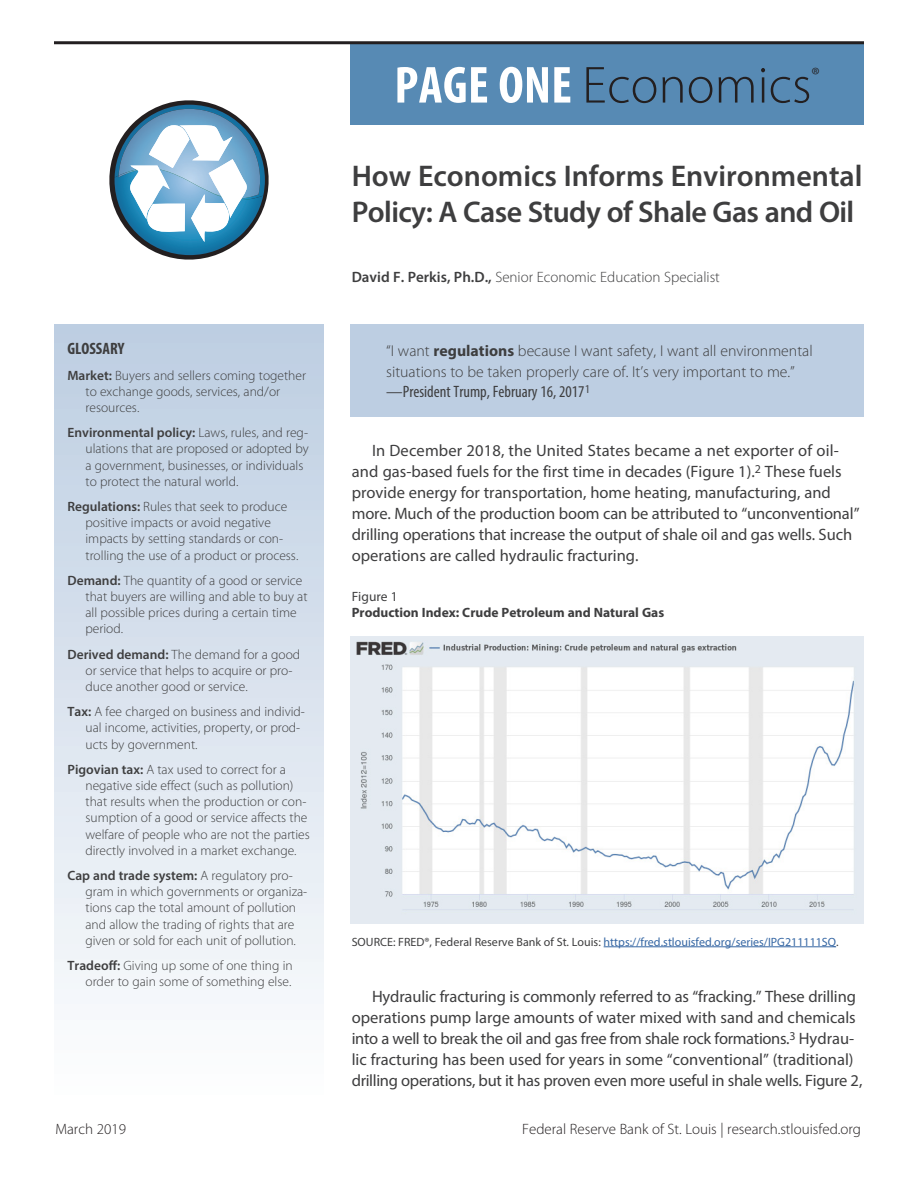
<style>
.page{position:relative;width:918px;height:1188px;background:#fff}
.page>*{position:absolute;margin:0;border:0;box-sizing:border-box;transform-origin:0 0}
.t1{font:300 52.5px "Myriad Pro";color:#231f20}
.Text_NEW{font:600 30px/36px "Myriad Pro";color:#3e3e3f}
.t2{font:300 21px "Myriad Pro";color:#231f20}
.Text_NEW-2{font:16.5px/21px "Myriad Pro";color:#3e3e3f}
.Text{font:condensed 16.5px "Myriad Pro";color:#3e3e3f}
.Text-2{font:700 condensed 16.5px "Myriad Pro";color:#3e3e3f}
.Text-3{font:300 15.75px/21px "Myriad Pro";color:#3e3e3f}
.t3{font:300 15px "Myriad Pro";color:#231f20}
.Text-4{font:300 15px "Myriad Pro";color:#3e3e3f}
.Glossary_Terms{font:300 13.5px/16.2px "Myriad Pro";color:#3e3e3f}
.Text-5{font:700 13.5px "Myriad Pro";color:#3e3e3f}
.Text-6{font:13.5px "Myriad Pro";color:#3e3e3f}
.Text-7{font:12px "Myriad Pro";color:#3667a4}
.s1{font-weight:700;font-stretch:condensed;color:#fff}
.s2{font-weight:600}
.s3{font-weight:700}
.s4{color:#3e3e3f}
</style>
<div class="page">
<div style="left:54px;top:324px;width:270px;height:774px;background:linear-gradient(to bottom,#bccde1,#fdfdfe)"></div>
<div style="left:350px;top:44px;width:514px;height:80px;background:#578ab4"></div>
<hr style="left:54px;top:41px;width:810px;height:3px;background:#231f20">
<div style="left:350px;top:324px;width:514px;height:93px;background:#bdcee2"></div>
<svg style="left:109px;top:100px;width:160px;height:160px"></svg>
<img style="left:350px;top:636px;width:514px;height:287px">
<hr style="left:604px;top:946px;width:232px;height:1px;background:#3667a4">
<p class="t1" style="left:394px;top:56px;width:419px"><span class="s1">PAGE ONE</span> Economics</p>
<p class="t2" style="left:812px;top:63px;width:10px">®</p>
<p class="Text_NEW" style="left:352px;top:157px;width:512px">How Economics Informs Environmental<br>Policy: A Case Study of Shale Gas and Oil</p>
<p class="Text-2" style="left:68px;top:339px;width:58px">GLOSSARY</p>
<p class="Glossary_Terms" style="left:86px;top:367px;width:222px;text-indent:-18px"><span class="s2">Market:</span> Buyers and sellers coming together to exchange goods, services, and/or resources.</p>
<p class="Glossary_Terms" style="left:86px;top:425px;width:225px;text-indent:-18px"><span class="s2">Environmental policy:</span> Laws, rules, and reg&shy;ulations that are proposed or adopted by a government, businesses, or individuals to protect the natural world.</p>
<p class="Glossary_Terms" style="left:86px;top:499px;width:214px;text-indent:-18px"><span class="s2">Regulations:</span> Rules that seek to produce positive impacts or avoid negative impacts by setting standards or con&shy;trolling the use of a product or process.</p>
<p class="Glossary_Terms" style="left:86px;top:572px;width:224px;text-indent:-18px"><span class="s2">Demand:</span> The quantity of a good or service that buyers are willing and able to buy at all possible prices during a certain time period.</p>
<p class="Glossary_Terms" style="left:86px;top:646px;width:216px;text-indent:-18px"><span class="s2">Derived demand:</span> The demand for a good or service that helps to acquire or pro&shy;duce another good or service.</p>
<p class="Glossary_Terms" style="left:86px;top:704px;width:221px;text-indent:-18px"><span class="s2">Tax:</span> A fee charged on business and individ&shy;ual income, activities, property, or prod&shy;ucts by government.</p>
<p class="Glossary_Terms" style="left:86px;top:761px;width:226px;text-indent:-18px"><span class="s2">Pigovian tax:</span> A tax used to correct for a negative side effect (such as pollution) that results when the production or con&shy;sumption of a good or service affects the welfare of people who are not the parties directly involved in a market exchange.</p>
<p class="Glossary_Terms" style="left:86px;top:868px;width:223px;text-indent:-18px"><span class="s2">Cap and trade system:</span> A regulatory pro&shy;gram in which governments or organiza&shy;tions cap the total amount of pollution and allow the trading of rights that are given or sold for each unit of pollution.</p>
<p class="Glossary_Terms" style="left:68px;top:958px;width:227px;text-align:right"><span class="s2">Tradeoff:</span> Giving up some of one thing in order to gain some of something else.</p>
<p class="Text-4" style="left:352px;top:269px;width:370px"><span class="s2">David F. Perkis, Ph.D.,</span> Senior Economic Education Specialist</p>
<p class="Text-3" style="left:386px;top:340px;width:428px">“I want <span class="s3">regulations</span> because I want safety, I want all environmental situations to be taken properly care of. It’s very important to me.”</p>
<p class="Text" style="left:386px;top:381px;width:205px">—President Trump, February 16, 2017<sup>1</sup></p>
<p class="Text_NEW-2" style="left:352px;top:440px;width:509px;text-indent:20px">In December 2018, the United States became a net exporter of oil&shy;and gas-based fuels for the first time in decades (Figure 1).<sup>2</sup> These fuels provide energy for transportation, home heating, manufacturing, and more. Much of the production boom can be attributed to “unconventional” drilling operations that increase the output of shale oil and gas wells. Such operations are called hydraulic fracturing.</p>
<p class="Text-6" style="left:352px;top:588px;width:47px">Figure 1</p>
<p class="Text-5" style="left:352px;top:604px;width:314px">Production Index: Crude Petroleum and Natural Gas</p>
<p class="Text-7" style="left:352px;top:934px;width:488px"><span class="s4">SOURCE: FRED®, Federal Reserve Bank of St. Louis:</span> https://fred.stlouisfed.org/series/IPG211111SQ<span class="s4">.</span></p>
<p class="Text_NEW-2" style="left:352px;top:986px;width:512px;text-indent:20px">Hydraulic fracturing is commonly referred to as “fracking.” These drilling operations pump large amounts of water mixed with sand and chemicals into a well to break the oil and gas free from shale rock formations.<sup>3</sup> Hydrau&shy;lic fracturing has been used for years in some “conventional” (traditional) drilling operations, but it has proven even more useful in shale wells. Figure 2,</p>
<p class="t3" style="left:56px;top:1121px;width:72px">March 2019</p>
<p class="t3" style="left:522px;top:1121px;width:340px">Federal Reserve Bank of St. Louis | research.stlouisfed.org</p>
</div>
